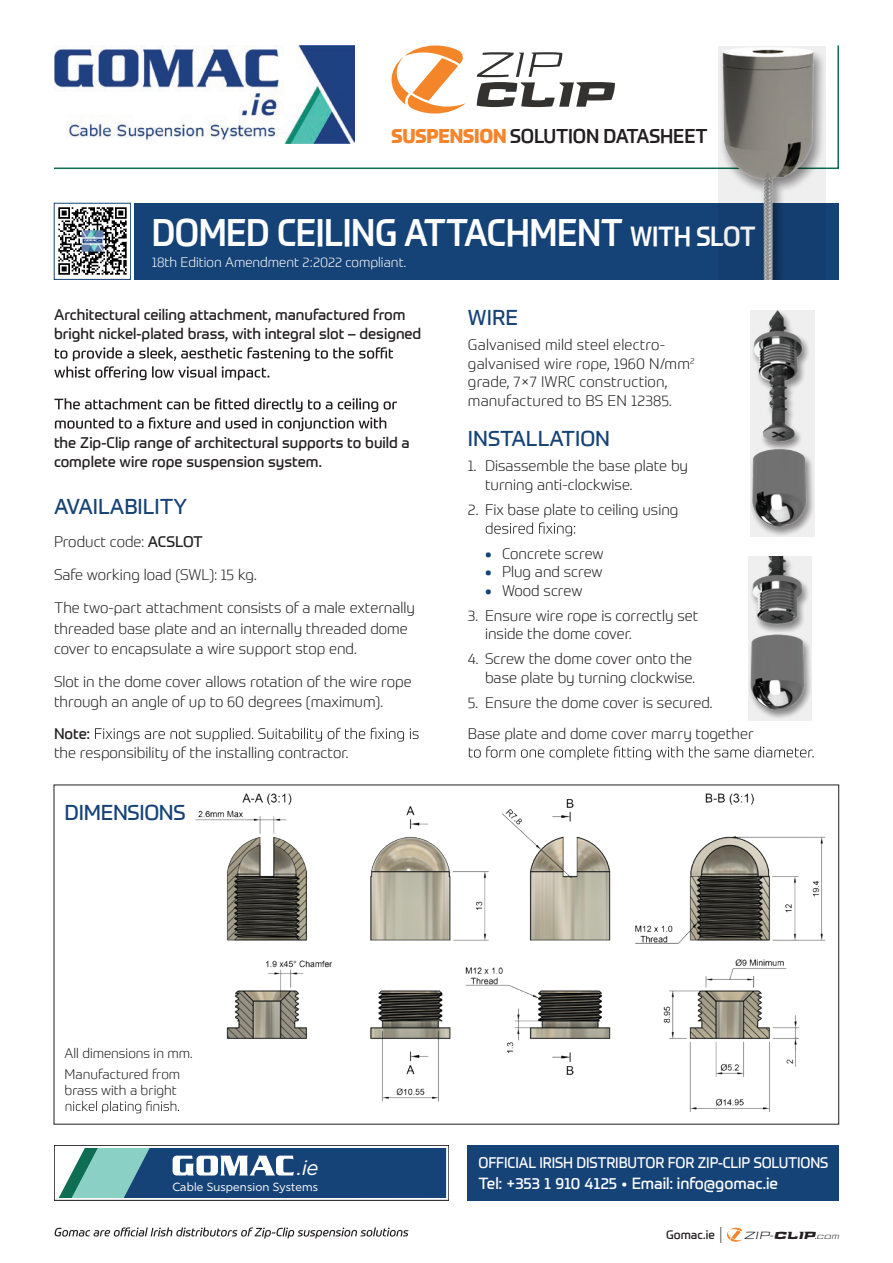
<style>
.page{position:relative;width:893px;height:1263px;background:#fff}
.page>*{position:absolute;margin:0;border:0;box-sizing:border-box;transform-origin:0 0}
.t1{font:500 37.5px "Prometo";letter-spacing:-.015em;color:#fff;scale:.9 1}
.t2{font:italic 21.45px "Rig Sans";color:#fff}
.t3{font:21px "Prometo";color:#164377}
.t4{font:500 19.5px "Prometo";letter-spacing:-.01em;color:#231f20;scale:.95 1}
.t5{font:15.75px "Prometo";color:#fff}
.t6{font:300 15px/18.6px "Prometo";color:#231f20}
.t7{font:15px/19px "Prometo";color:#231f20}
.t8{font:15px "Prometo";letter-spacing:-.01em;color:#fff;scale:.94 1}
.t9{font:300 13.5px/20.4px "Prometo";color:#231f20}
.t10{font:300 13.5px "Prometo";color:#fff}
.t11{font:12px "Prometo";color:#231f20}
.t12{font:11.85px "Rig Sans";letter-spacing:.01em;color:#fff}
.s1{font-weight:800;color:#f5842a}
.s2{font-size:27px}
.s3{font-weight:400}
.s4{font-weight:800;color:#164377}
.s5{font-weight:100;font-size:17.4px}
.s6{font-family:"Aviano Future Regular Fast"}
.s7{font-family:"Aviano Future Heavy Fast"}
.s8{font-family:"Aviano Future Regular Fast";font-size:6.9px}
</style>
<div class="page">
<svg style="left:727px;top:1228px;width:15px;height:14px"></svg>
<svg style="left:55px;top:1227px;width:353px;height:11px"></svg>
<svg style="left:54px;top:45px;width:491px;height:124px"></svg>
<svg style="left:54px;top:347px;width:339px;height:33px"></svg>
<svg style="left:54px;top:398px;width:343px;height:33px"></svg>
<svg style="left:95px;top:728px;width:324px;height:14px"></svg>
<div style="left:135px;top:203px;width:704px;height:77px;background:#164377"></div>
<img style="left:545px;top:45px;width:294px;height:235px">
<svg style="left:750px;top:310px;width:64px;height:227px;fill:#efefef"></svg>
<img style="left:750px;top:310px;width:59px;height:220px">
<img style="left:748px;top:556px;width:63px;height:165px">
<img style="left:195px;top:793px;width:631px;height:320px">
<svg style="left:66px;top:1101px;width:113px;height:12px"></svg>
<svg style="left:486px;top:522px;width:89px;height:14px"></svg>
<svg style="left:469px;top:746px;width:345px;height:14px"></svg>
<div style="left:54px;top:203px;width:77px;height:77px;border:1px solid #164377"></div>
<div style="left:468px;top:1145px;width:371px;height:55px;background:#164377"></div>
<div style="left:54px;top:1145px;width:395px;height:55px;border:1px solid #171419"></div>
<svg style="left:59px;top:1148px;width:387px;height:50px;background:#3e6b8e"></svg>
<hr style="left:80px;top:1146px;width:366px;height:2px;background:#fff">
<svg style="left:392px;top:45px;width:74px;height:69px"></svg>
<svg style="left:477px;top:52px;width:138px;height:55px"></svg>
<img style="left:54px;top:45px;width:300px;height:98px">
<img style="left:55px;top:204px;width:74px;height:74px">
<h3 class="t4" style="left:392px;top:124px;width:334px"><span class="s1">SUSPENSION</span> SOLUTION DATASHEET</h3>
<h1 class="t1" style="left:152px;top:209px;width:672px">DOMED CEILING ATTACHMENT <span class="s2">WITH SLOT</span></h1>
<p class="t10" style="left:152px;top:254px;width:256px">18th Edition Amendment 2:2022 compliant.</p>
<p class="t7" style="left:54px;top:305px;width:369px">Architectural ceiling attachment, manufactured from bright nickel-plated brass, with integral slot – designed</p>
<p class="t7" style="left:54px;top:432px;width:357px">the Zip-Clip range of architectural supports to build a complete wire rope suspension system.</p>
<h3 class="t3" style="left:54px;top:494px;width:135px">AVAILABILITY</h3>
<p class="t6" style="left:54px;top:532px;width:150px">Product code: <span class="s3">ACSLOT</span></p>
<p class="t6" style="left:54px;top:565px;width:204px">Safe working load (SWL): 15 kg.</p>
<p class="t6" style="left:54px;top:598px;width:362px;line-height:20.2px">The two-part attachment consists of a male externally threaded base plate and an internally threaded dome cover to encapsulate a wire support stop end.</p>
<p class="t6" style="left:54px;top:671px;width:359px;line-height:20.2px">Slot in the dome cover allows rotation of the wire rope through an angle of up to 60 degrees (maximum).</p>
<p class="t7" style="left:54px;top:724px;width:38px">Note:</p>
<p class="t6" style="left:54px;top:743px;width:296px">the responsibility of the installing contractor.</p>
<h3 class="t3" style="left:65px;top:800px;width:123px">DIMENSIONS</h3>
<h3 class="t3" style="left:468px;top:305px;width:52px">WIRE</h3>
<p class="t6" style="left:468px;top:335px;width:228px">Galvanised mild steel electro&shy;galvanised wire rope, 1960 N/mm<sup>2 </sup>grade, 7×7 IWRC construction, manufactured to BS EN 12385.</p>
<h3 class="t3" style="left:468px;top:426px;width:144px">INSTALLATION</h3>
<p class="t6" style="left:485px;top:457px;width:205px;text-indent:-17px">1. Disassemble the base plate by turning anti-clockwise.</p>
<p class="t6" style="left:468px;top:500px;width:212px">2. Fix base plate to ceiling using</p>
<p class="t6" style="left:485px;top:544px;width:120px"><span class="s4">•</span> Concrete screw</p>
<p class="t6" style="left:485px;top:562px;width:119px"><span class="s4">•</span> Plug and screw</p>
<p class="t6" style="left:485px;top:581px;width:99px"><span class="s4">•</span> Wood screw</p>
<p class="t6" style="left:485px;top:606px;width:215px;text-indent:-17px">3. Ensure wire rope is correctly set inside the dome cover.</p>
<p class="t6" style="left:468px;top:650px;width:229px;text-align:right">4. Screw the dome cover onto the base plate by turning clockwise.</p>
<p class="t6" style="left:468px;top:693px;width:246px">5. Ensure the dome cover is secured.</p>
<p class="t6" style="left:468px;top:725px;width:288px">Base plate and dome cover marry together</p>
<p class="t9" style="left:65px;top:1043px;width:129px">All dimensions in mm.<br>Manufactured from</p>
<p class="t9" style="left:65px;top:1080px;width:114px">brass with a bright</p>
<h2 class="t2" style="left:297px;top:1155px;width:23px">.ie</h2>
<p class="t12" style="left:172px;top:1180px;width:147px">Cable Suspension Systems</p>
<p class="t8" style="left:478px;top:1154px;width:374px">OFFICIAL IRISH DISTRIBUTOR FOR ZIP-CLIP SOLUTIONS</p>
<p class="t5" style="left:478px;top:1174px;width:301px">Tel: +353 1 910 4125 • Email: info@gomac.ie</p>
<p class="t11" style="left:666px;top:1227px;width:174px">Gomac.ie <span class="s5">|</span> <span class="s6">ZIP-</span><span class="s7">CLIP</span><span class="s6">.</span><span class="s8">COM</span></p>
</div>
